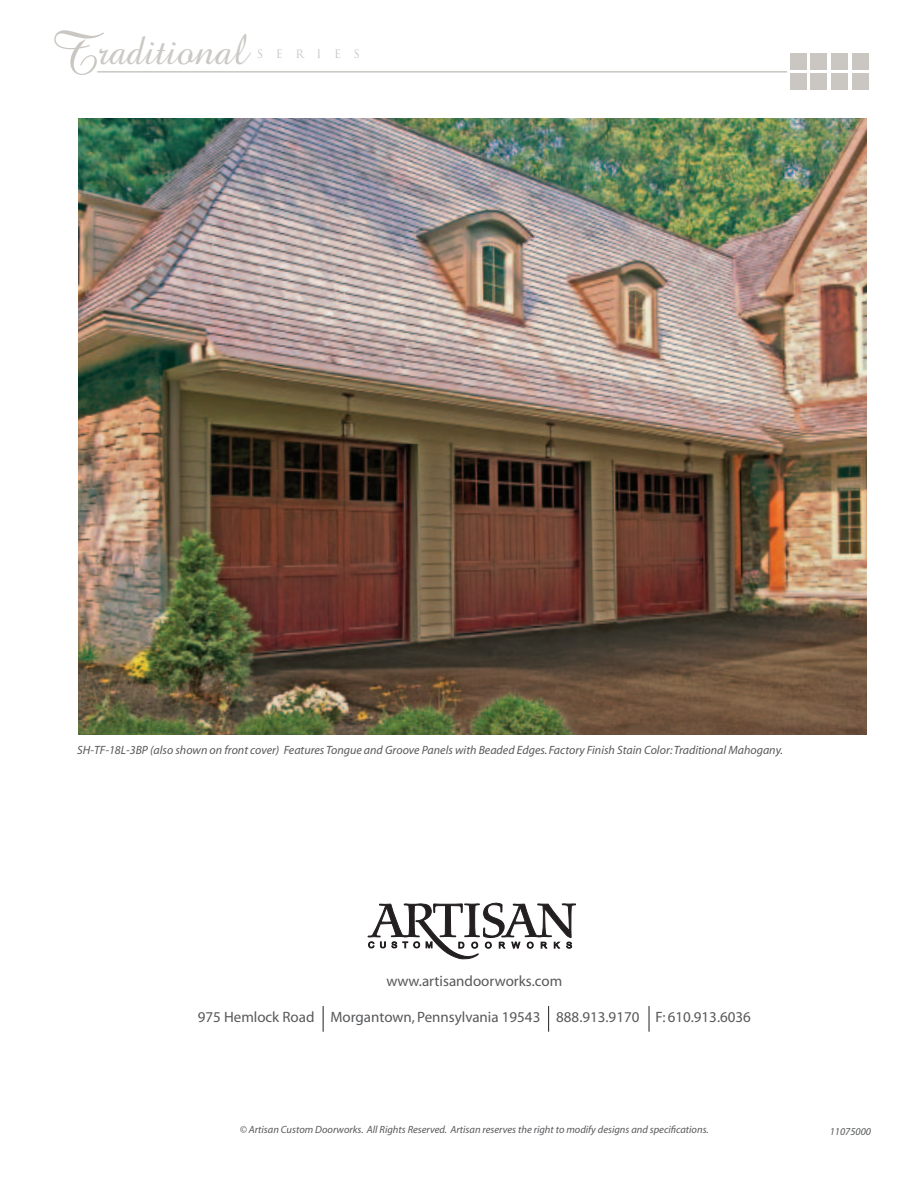
<style>
.page{position:relative;width:918px;height:1188px;background:#fff}
.page>*{position:absolute;margin:0;border:0;box-sizing:border-box;transform-origin:0 0}
.t1{font:43.65px "Amazone BT";color:#cbc9c5}
.t2{font:15px "Myriad";color:#57585a}
.t3{font:italic 12px "Myriad";color:#57585a}
.t4{font:11.4px "Trajan";letter-spacing:1.1em;color:#cac7c2}
.t5{font:italic 10.5px "Myriad";color:#57585a}
.s1{font-size:60.6px;color:#cac7c2}
</style>
<div class="page">
<svg style="left:368px;top:902px;width:208px;height:57px"></svg>
<svg style="left:323px;top:1006px;width:1px;height:26px"></svg>
<svg style="left:548px;top:1006px;width:1px;height:26px"></svg>
<svg style="left:649px;top:1006px;width:1px;height:26px"></svg>
<div style="left:790px;top:53px;width:17px;height:17px;background:#cac7c2"></div>
<div style="left:810px;top:53px;width:17px;height:17px;background:#cac7c2"></div>
<div style="left:831px;top:53px;width:17px;height:17px;background:#cac7c2"></div>
<div style="left:852px;top:53px;width:17px;height:17px;background:#cac7c2"></div>
<div style="left:790px;top:73px;width:17px;height:17px;background:#cac7c2"></div>
<div style="left:810px;top:73px;width:17px;height:17px;background:#cac7c2"></div>
<div style="left:831px;top:73px;width:17px;height:17px;background:#cac7c2"></div>
<div style="left:852px;top:73px;width:17px;height:17px;background:#cac7c2"></div>
<hr style="left:97px;top:71px;width:690px;height:2px;background:#cac7c2">
<img style="left:79px;top:118px;width:787px;height:617px">
<h1 class="t1" style="left:49px;top:37px;width:200px"><span class="s1">T</span>raditional</h1>
<p class="t4" style="left:257px;top:47px;width:105px">SERIES</p>
<p class="t3" style="left:77px;top:746px;width:707px">SH-TF-18L-3BP (also shown on front cover) Features Tongue and Groove Panels with Beaded Edges. Factory Finish Stain Color: Traditional Mahogany.</p>
<p class="t2" style="left:386px;top:975px;width:177px">www.artisandoorworks.com</p>
<p class="t2" style="left:198px;top:1011px;width:555px">975 Hemlock Road Morgantown, Pennsylvania 19543 888.913.9170 F: 610.913.6036</p>
<p class="t5" style="left:240px;top:1125px;width:470px">© Artisan Custom Doorworks. All Rights Reserved. Artisan reserves the right to modify designs and specifications.</p>
<p class="t5" style="left:830px;top:1127px;width:43px">11075000</p>
</div>
